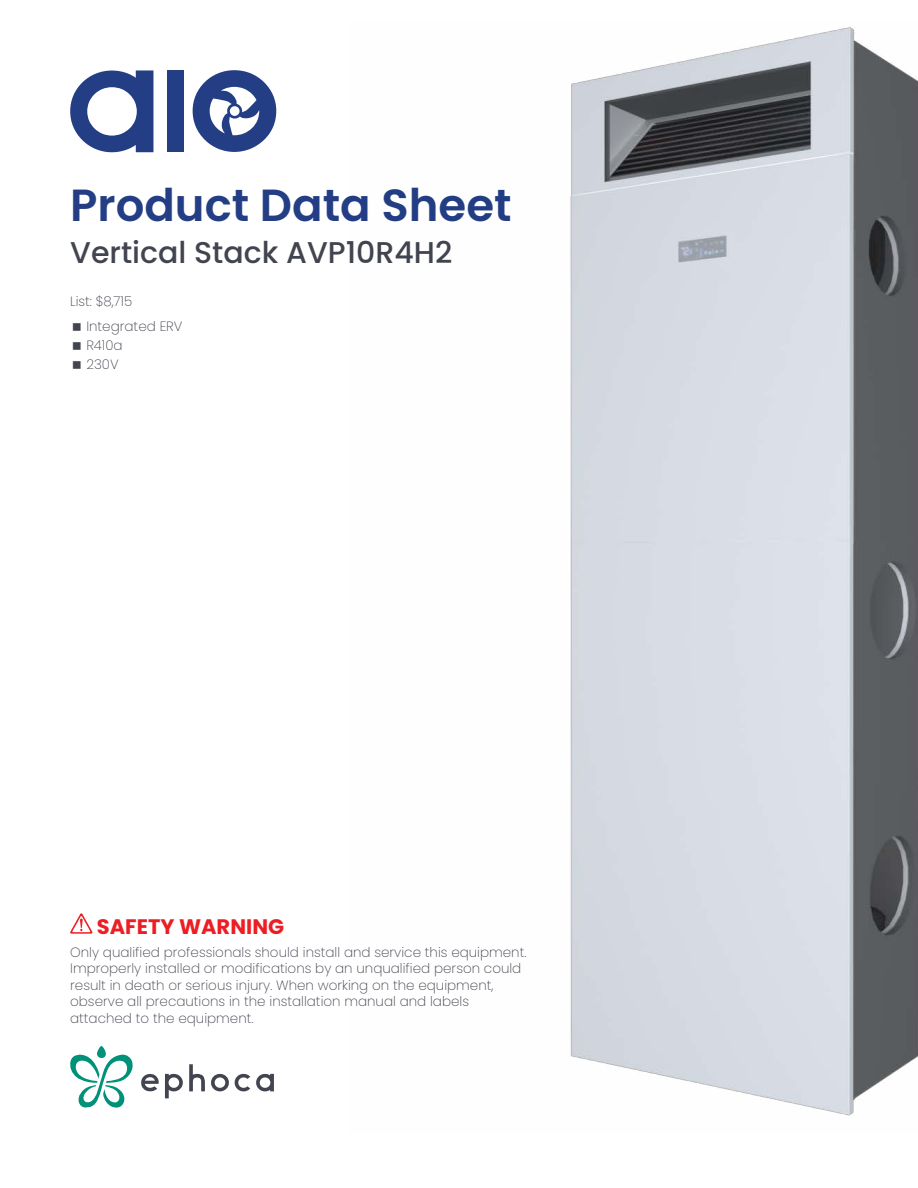
<style>
.page{position:relative;width:918px;height:1188px;background:#fff}
.page>*{position:absolute;margin:0;border:0;box-sizing:border-box;transform-origin:0 0}
.t1{font:600 45px "Poppins";color:#233e84}
.t2{font:500 30px "Poppins";color:#424550}
.t3{font:700 21px "Poppins";color:#ed1d24}
.t4{font:200 13.5px/16.5px "Poppins";color:#424550}
</style>
<div class="page">
<svg style="left:193px;top:70px;width:83px;height:82px"></svg>
<svg style="left:70px;top:70px;width:83px;height:82px"></svg>
<div style="left:167px;top:71px;width:16px;height:81px;background:#233e84"></div>
<img style="left:570px;top:27px;width:348px;height:1089px">
<svg style="left:70px;top:913px;width:23px;height:21px"></svg>
<svg style="left:70px;top:1046px;width:63px;height:61px"></svg>
<svg style="left:189px;top:1064px;width:16px;height:27px"></svg>
<svg style="left:211px;top:1074px;width:18px;height:17px"></svg>
<svg style="left:256px;top:1074px;width:18px;height:17px"></svg>
<svg style="left:165px;top:1074px;width:18px;height:24px"></svg>
<svg style="left:235px;top:1074px;width:15px;height:17px"></svg>
<svg style="left:141px;top:1074px;width:18px;height:18px"></svg>
<h1 class="t1" style="left:70px;top:179px;width:443px">Product Data Sheet</h1>
<h2 class="t2" style="left:70px;top:236px;width:384px">Vertical Stack AVP10R4H2</h2>
<p class="t4" style="left:70px;top:293px;width:64px">List: $8,715</p>
<p class="t4" style="left:86px;top:316px;width:98px;line-height:19.4px">Integrated ERV<br>R410a<br>230V</p>
<h3 class="t3" style="left:97px;top:914px;width:189px">SAFETY WARNING</h3>
<p class="t4" style="left:70px;top:944px;width:458px">Only qualified professionals should install and service this equipment.<br>Improperly installed or modifications by an unqualified person could result in death or serious injury. When working on the equipment, observe all precautions in the installation manual and labels attached to the equipment.</p>
</div>
